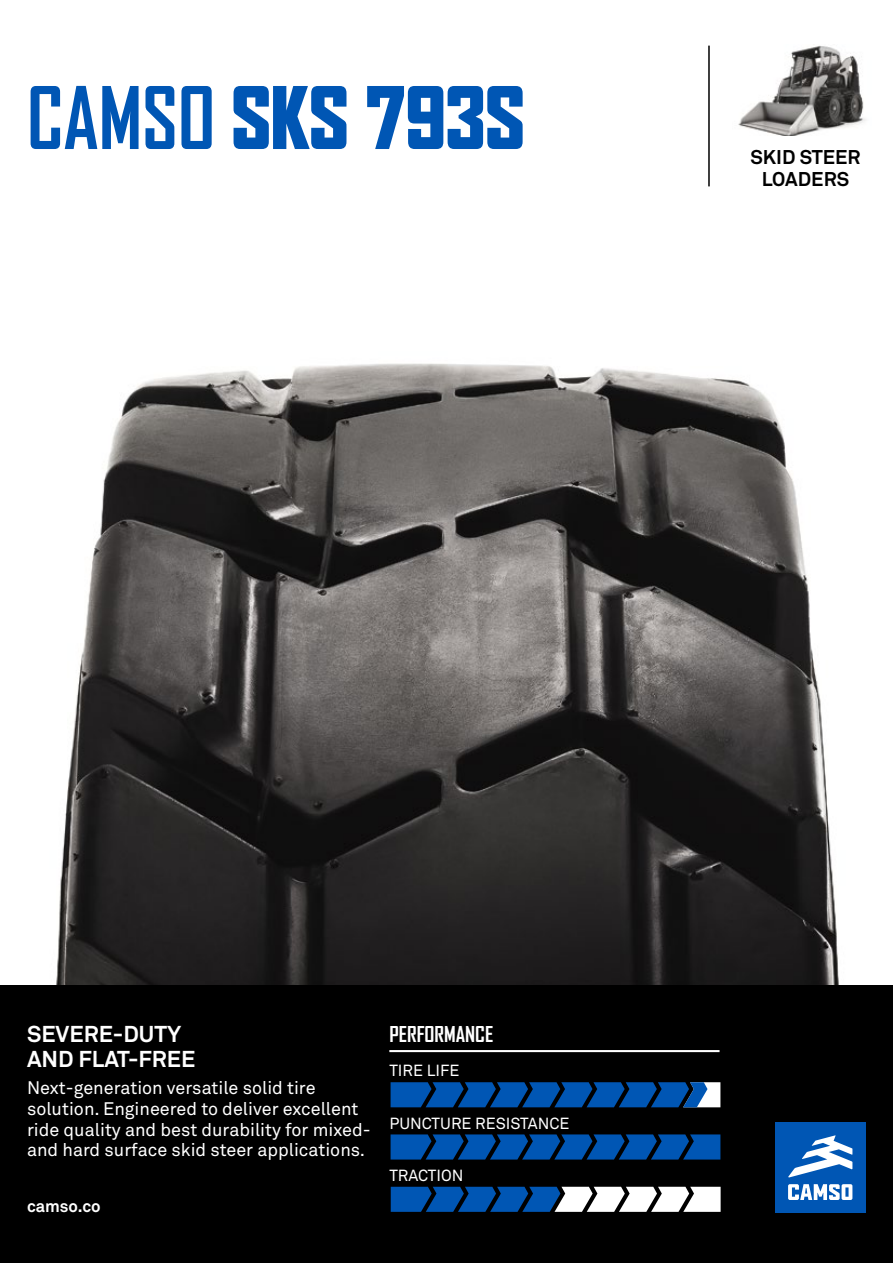
<style>
.page{position:relative;width:893px;height:1263px;background:#fff}
.page>*{position:absolute;margin:0;border:0;box-sizing:border-box;transform-origin:0 0}
.t1{font:900 82.5px "Agency FB";color:#0056b4;scale:.95 1}
.t2{font:700 22.65px/24.3px "Akkurat Office";color:#fff}
.t3{font:700 21px "Agency FB";color:#fff}
.t4{font:700 19.65px/21.1px "Akkurat Office";color:#000;text-align:center}
.t5{font:18px/20.7px "Akkurat Office";color:#fff}
.t6{font:700 16.65px "Akkurat Office";color:#fff}
.t7{font:15.9px "Akkurat Office";color:#fff}
.s1{font-weight:700}
</style>
<div class="page">
<img style="left:0;top:363px;width:893px;height:623px">
<div style="left:0;top:986px;width:893px;height:277px;background:#000"></div>
<img style="left:738px;top:45px;width:128px;height:91px">
<hr style="left:708px;top:46px;width:2px;height:140px;background:#000">
<hr style="left:389px;top:1050px;width:330px;height:2px;background:#fff">
<svg style="left:391px;top:1187px;width:330px;height:25px;background:#6c91bb"></svg>
<svg style="left:391px;top:1134px;width:329px;height:25px;background:#004999"></svg>
<svg style="left:391px;top:1082px;width:329px;height:25px;background:#0d529e"></svg>
<div style="left:775px;top:1123px;width:90px;height:90px;background:#0056b4"></div>
<svg style="left:788px;top:1184px;width:64px;height:16px"></svg>
<svg style="left:788px;top:1135px;width:64px;height:42px"></svg>
<h1 class="t1" style="left:27px;top:70px;width:525px"><span class="s1">CAMSO</span> SKS 793S</h1>
<p class="t4" style="left:750px;top:147px;width:112px">SKID STEER<br>LOADERS</p>
<p class="t2" style="left:27px;top:1022px;width:170px">SEVERE-DUTY<br>AND FLAT-FREE</p>
<p class="t5" style="left:27px;top:1078px;width:345px">Next-generation versatile solid tire solution. Engineered to deliver excellent ride quality and best durability for mixed&shy;and hard surface skid steer applications.</p>
<p class="t6" style="left:27px;top:1196px;width:75px">camso.co</p>
<p class="t3" style="left:389px;top:1022px;width:105px">PERFORMANCE</p>
<p class="t7" style="left:389px;top:1061px;width:72px">TIRE LIFE</p>
<p class="t7" style="left:389px;top:1114px;width:182px">PUNCTURE RESISTANCE</p>
<p class="t7" style="left:389px;top:1166px;width:76px">TRACTION</p>
</div>
